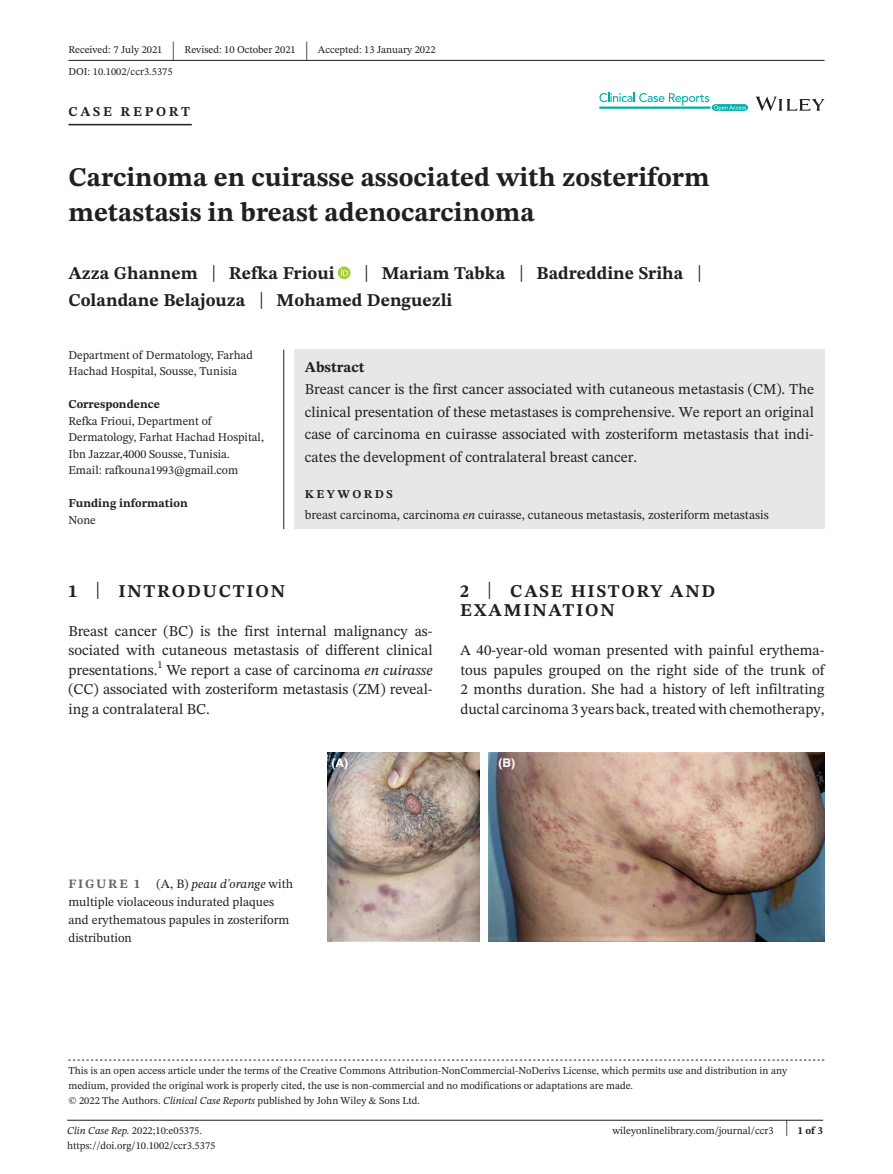
<style>
.page{position:relative;width:893px;height:1174px;background:#fff}
.page>*{position:absolute;margin:0;border:0;box-sizing:border-box;transform-origin:0 0}
.t1{font:700 27px/34.5px "STIX Two Text";color:#231f20}
.t2{font:25.65px "STIX Two Text";color:#231f20;scale:.49 1}
.t3{font:700 18px/27px "STIX Two Text";color:#231f20}
.t4{font:700 18px/19.5px "STIX Two Text";letter-spacing:.1em;color:#231f20}
.t5{font:15px/19.5px "STIX Two Text";color:#231f20;text-align:justify}
.t6{font:700 15px "STIX Two Text";color:#231f20}
.t7{font:700 13.5px "STIX Two Text";letter-spacing:.2em;color:#231f20}
.t8{font:12.75px/18px "STIX Two Text";color:#231f20}
.t9{font:700 12.75px "STIX Two Text";letter-spacing:.14em;color:#636366}
.t10{font:12px/16.5px "STIX Two Text";color:#231f20}
.t11{font:700 12px "STIX Two Text";color:#231f20}
.t12{font:700 12px "STIX Two Text";letter-spacing:.2em;color:#231f20}
.t13{font:700 12px "Helvetica";color:#fff}
.t14{font:10.5px/15px "STIX Two Text";color:#231f20}
.t15{font:700 10.5px "STIX Two Text";color:#231f20}
.s1{font-weight:400;font-size:23.4px}
.s2{font-style:italic}
.s3{font-weight:400;font-size:23.7px}
.s4{font-weight:400;font-size:22.2px}
</style>
<div class="page">
<hr style="left:67px;top:1119px;width:756px;height:1px;background:#231f20">
<svg style="left:756px;top:97px;width:68px;height:14px"></svg>
<svg style="left:599px;top:93px;width:149px;height:18px"></svg>
<hr style="left:68px;top:60px;width:756px;height:1px;background:#231f20">
<hr style="left:68px;top:124px;width:124px;height:1px;background:#231f20">
<div style="left:338px;top:266px;width:12px;height:13px;background:#a5cd39;border-radius:50%"></div>
<svg style="left:341px;top:269px;width:7px;height:7px"></svg>
<svg style="left:68px;top:1059px;width:756px;height:1px"></svg>
<div style="left:294px;top:350px;width:530px;height:179px;background:#e6e7e9"></div>
<hr style="left:283px;top:350px;width:1px;height:179px;background:#231f20">
<img style="left:327px;top:753px;width:152px;height:188px">
<img style="left:489px;top:753px;width:335px;height:188px">
<p class="t14" style="left:68px;top:42px;width:96px">Received: 7 July 2021</p>
<h2 class="t2" style="left:172px;top:32px;width:8px">|</h2>
<p class="t14" style="left:185px;top:42px;width:113px">Revised: 10 October 2021</p>
<h2 class="t2" style="left:305px;top:32px;width:8px">|</h2>
<p class="t14" style="left:318px;top:42px;width:119px">Accepted: 13 January 2022</p>
<p class="t14" style="left:68px;top:64px;width:106px">DOI: 10.1002/ccr3.5375</p>
<p class="t7" style="left:68px;top:101px;width:123px">CASE REPORT</p>
<h1 class="t1" style="left:68px;top:161px;width:643px">Carcinoma en cuirasse associated with zosteriform metastasis in breast adenocarcinoma</h1>
<p class="t3" style="left:68px;top:260px;width:268px">Azza Ghannem <span class="s1">|</span> Refka Frioui</p>
<p class="t3" style="left:68px;top:260px;width:635px;text-indent:296px"><span class="s1">|</span> Mariam Tabka <span class="s1">|</span> Badreddine Sriha <span class="s1">|<br></span>Colandane Belajouza <span class="s1">|</span> Mohamed Denguezli</p>
<p class="t10" style="left:68px;top:346px;width:186px">Department of Dermatology, Farhad<br>Hachad Hospital, Sousse, Tunisia</p>
<p class="t11" style="left:68px;top:396px;width:93px">Correspondence</p>
<p class="t10" style="left:68px;top:412px;width:197px">Refka Frioui, Department of Dermatology, Farhat Hachad Hospital, Ibn Jazzar,4000 Sousse, Tunisia.<br>Email: rafkouna1993@gmail.com</p>
<p class="t11" style="left:68px;top:495px;width:121px">Funding information</p>
<p class="t10" style="left:68px;top:511px;width:29px">None</p>
<p class="t6" style="left:305px;top:356px;width:61px">Abstract</p>
<p class="t5" style="left:305px;top:378px;width:511px;line-height:22.5px">Breast cancer is the first cancer associated with cutaneous metastasis (CM). The clinical presentation of these metastases is comprehensive. We report an original case of carcinoma en cuirasse associated with zosteriform metastasis that indi&shy;cates the development of contralateral breast cancer.</p>
<p class="t12" style="left:305px;top:485px;width:90px">KEYWORDS</p>
<p class="t8" style="left:305px;top:505px;width:466px">breast carcinoma, carcinoma <span class="s2">en</span> cuirasse, cutaneous metastasis, zosteriform metastasis</p>
<p class="t4" style="left:68px;top:581px;width:218px">1 <span class="s3">|</span> INTRODUCTION</p>
<p class="t5" style="left:68px;top:621px;width:366px">Breast cancer (BC) is the first internal malignancy as&shy;sociated with cutaneous metastasis of different clinical presentations.</p>
<p class="t14" style="left:157px;top:657px;width:7px">1</p>
<p class="t5" style="left:68px;top:660px;width:366px;text-indent:98px">We report a case of carcinoma <span class="s2">en cuirasse </span>(CC) associated with zosteriform metastasis (ZM) reveal&shy;ing a contralateral BC.</p>
<p class="t4" style="left:460px;top:581px;width:257px">2 <span class="s3">|</span> CASE HISTORY AND<br>EXAMINATION</p>
<p class="t5" style="left:460px;top:640px;width:366px">A 40-year-old woman presented with painful erythema&shy;tous papules grouped on the right side of the trunk of 2 months duration. She had a history of left infiltrating ductal carcinoma 3 years back, treated with chemotherapy,</p>
<p class="t13" style="left:332px;top:755px;width:18px">(A)</p>
<p class="t13" style="left:498px;top:755px;width:18px">(B)</p>
<p class="t8" style="left:68px;top:874px;width:226px;text-indent:88px">(A, B) <span class="s2">peau d'orange</span> with multiple violaceous indurated plaques and erythematous papules in zosteriform distribution</p>
<p class="t9" style="left:68px;top:874px;width:73px">FIGURE 1</p>
<p class="t14" style="left:68px;top:1063px;width:720px">This is an open access article under the terms of the Creative Commons Attribution-NonCommercial-NoDerivs License, which permits use and distribution in any medium, provided the original work is properly cited, the use is non-commercial and no modifications or adaptations are made.<br>© 2022 The Authors. <span class="s2">Clinical Case Reports</span> published by John Wiley &amp; Sons Ltd.</p>
<p class="t14" style="left:67px;top:1123px;width:136px"><span class="s2">Clin Case Rep.</span> 2022;10:e05375.</p>
<p class="t15" style="left:785px;top:1123px;width:39px"><span class="s4">|</span> 1 of 3</p>
<p class="t14" style="left:67px;top:1138px;width:150px">https://doi.org/10.1002/ccr3.5375</p>
<p class="t14" style="left:612px;top:1123px;width:163px">wileyonlinelibrary.com/journal/ccr3</p>
</div>
